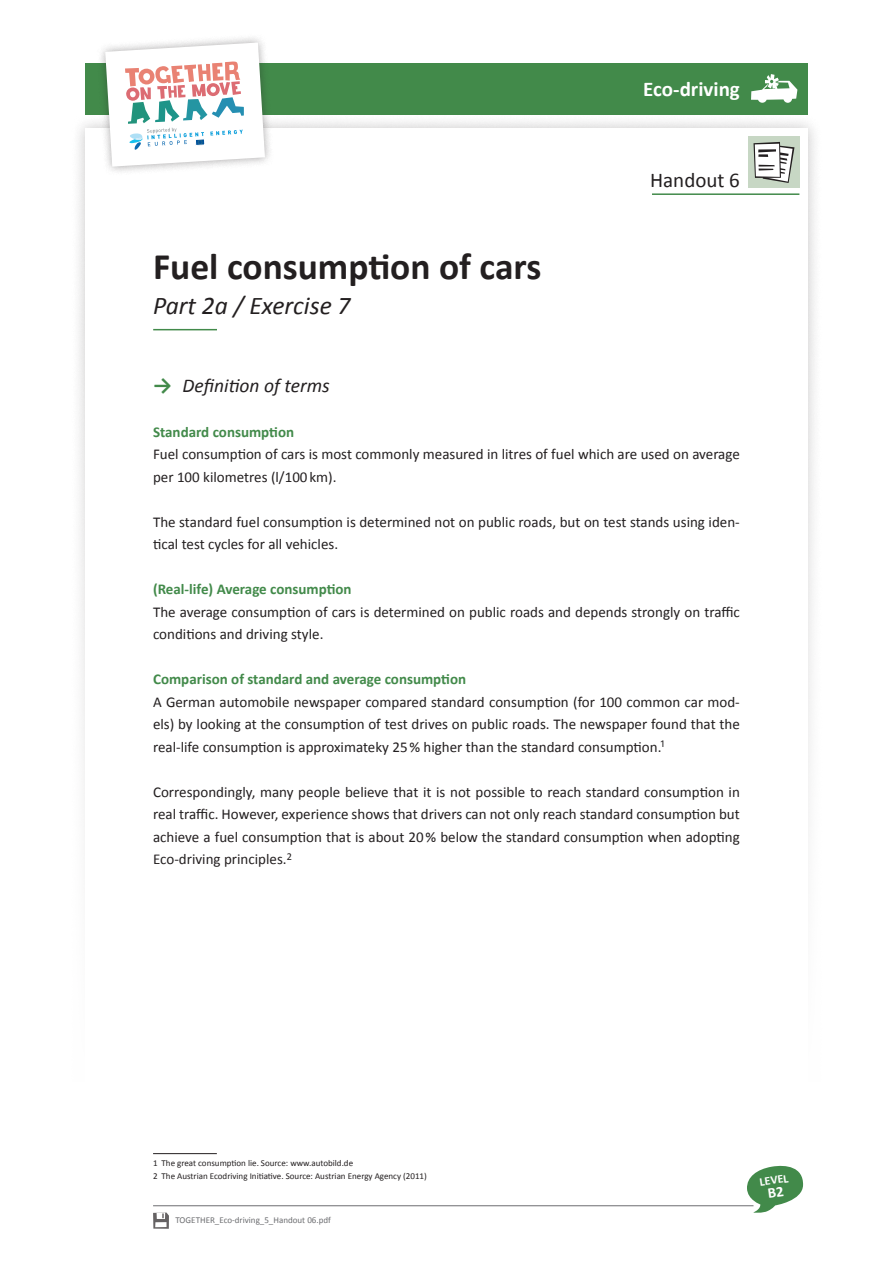
<style>
.page{position:relative;width:893px;height:1263px;background:#fff}
.page>*{position:absolute;margin:0;border:0;box-sizing:border-box;transform-origin:0 0}
.t1{font:700 37.5px "Calibri";color:#231f20}
.t2{font:italic 25.5px "Calibri";color:#231f20}
.t3{font:700 21px "Calibri";color:#fff}
.t4{font:21px "Calibri";color:#231f20}
.t5{font:italic 19.5px "Calibri";color:#231f20}
.t6{font:15px/22.5px "Calibri";color:#231f20}
.t7{font:700 15px "Calibri";color:#428a4a}
.t8{font:700 12px "Calibri";color:#fff}
.t9{font:9px/12.8px "Calibri";color:#231f20}
.t10{font:9px "Calibri";color:#6c6d70}
.s1{font-weight:700;font-style:normal;font-size:21px;color:#428a4a}
</style>
<div class="page">
<hr style="left:153px;top:1205px;width:600px;height:1px;background:#6c6d70">
<div style="left:85px;top:64px;width:723px;height:51px;background:#428a4a"></div>
<div style="left:748px;top:136px;width:51px;height:51px;background:#c7d7c4"></div>
<div style="left:96px;top:33px;width:177px;height:142px;background:#231f20;opacity:.4"></div>
<svg style="left:102px;top:39px;width:166px;height:131px"></svg>
<svg style="left:153px;top:1212px;width:16px;height:17px"></svg>
<svg style="left:751px;top:74px;width:46px;height:29px"></svg>
<svg style="left:753px;top:142px;width:41px;height:41px"></svg>
<hr style="left:652px;top:193px;width:147px;height:2px;background:#428a4a">
<hr style="left:153px;top:1153px;width:64px;height:1px;background:#231f20">
<hr style="left:153px;top:329px;width:64px;height:1px;background:#428a4a">
<svg style="left:747px;top:1165px;width:56px;height:48px"></svg>
<h3 class="t3" style="left:643px;top:76px;width:98px">Eco-driving</h3>
<h1 class="t1" style="left:153px;top:243px;width:390px">Fuel consumption of cars</h1>
<h2 class="t2" style="left:153px;top:289px;width:199px">Part 2a / Exercise 7</h2>
<h3 class="t4" style="left:650px;top:167px;width:91px">Handout 6</h3>
<h3 class="t5" style="left:153px;top:373px;width:178px"><span class="s1">→</span> Definition of terms</h3>
<p class="t7" style="left:153px;top:422px;width:143px">Standard consumption</p>
<p class="t6" style="left:153px;top:442px;width:588px">Fuel consumption of cars is most commonly measured in litres of fuel which are used on average per 100 kilometres (l/100km).</p>
<p class="t6" style="left:153px;top:510px;width:588px">The standard fuel consumption is determined not on public roads, but on test stands using iden&shy;tical test cycles for all vehicles.</p>
<p class="t7" style="left:153px;top:580px;width:200px">(Real-life) Average consumption</p>
<p class="t6" style="left:153px;top:600px;width:588px">The average consumption of cars is determined on public roads and depends strongly on traffic conditions and driving style.</p>
<p class="t7" style="left:153px;top:670px;width:315px">Comparison of standard and average consumption</p>
<p class="t6" style="left:153px;top:690px;width:588px;text-align:justify">A German automobile newspaper compared standard consumption (for 100 common car mod&shy;els) by looking at the consumption of test drives on public roads. The newspaper found that the real-life consumption is approximateky 25% higher than the standard consumption.<sup>1</sup></p>
<p class="t6" style="left:153px;top:780px;width:588px;text-align:justify">Correspondingly, many people believe that it is not possible to reach standard consumption in real traffic. However, experience shows that drivers can not only reach standard consumption but achieve a fuel consumption that is about 20% below the standard consumption when adopting Eco-driving principles.<sup>2</sup></p>
<p class="t9" style="left:153px;top:1156px;width:275px">1 The great consumption lie. Source: www.autobild.de<br>2 The Austrian Ecodriving Initiative. Source: Austrian Energy Agency (2011)</p>
<p class="t10" style="left:176px;top:1214px;width:157px">TOGETHER_Eco-driving_5_Handout 06.pdf</p>
<p class="t8" style="left:759px;top:1174px;width:30px;rotate:-8deg">LEVEL</p>
</div>
